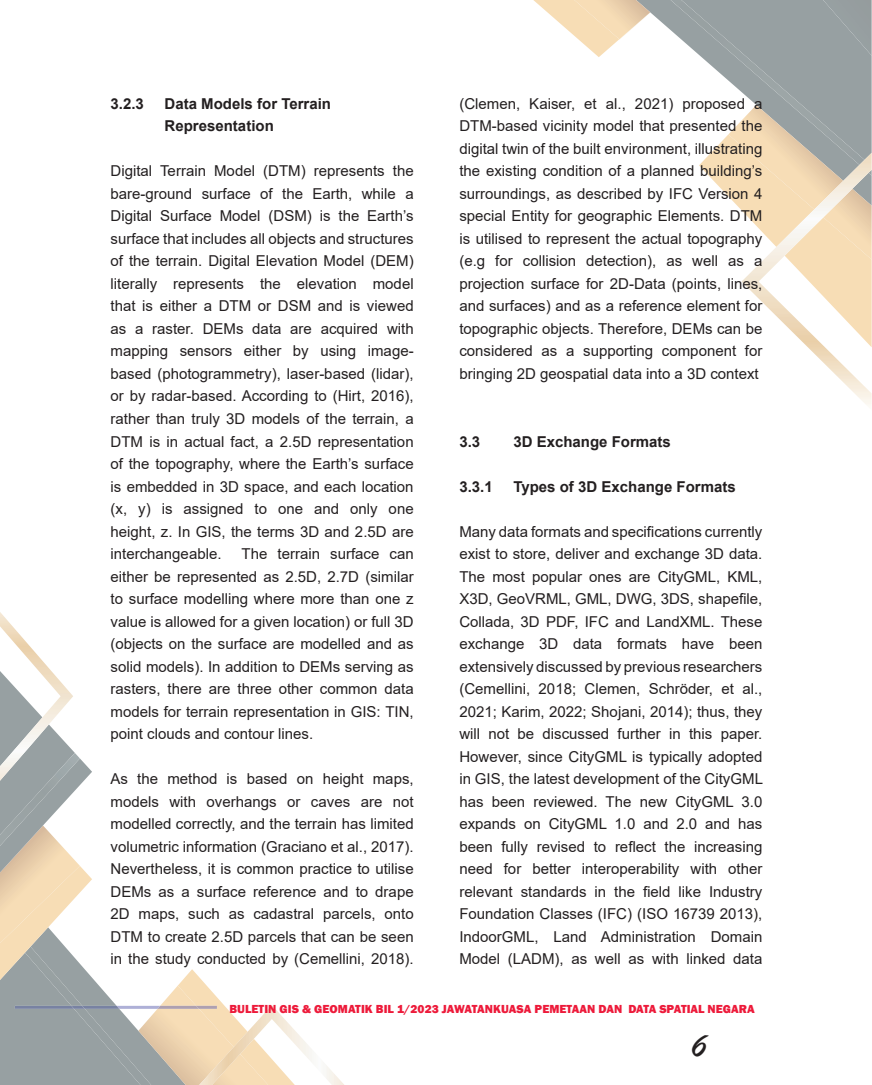
<style>
.page{position:relative;width:872px;height:1085px;background:#fff}
.page>*{position:absolute;margin:0;border:0;box-sizing:border-box;transform-origin:0 0}
.t1{font:36px "Brush Script";color:#231f20}
.t2{font:15px/22.5px "Arial";color:#231f20;text-align:justify}
.t3{font:700 15px/22.5px "Arial";color:#231f20}
.t4{font:800 12px "Franklin Gothic";letter-spacing:.005em;color:#ed1a3a}
</style>
<div class="page">
<svg style="left:650px;top:0;width:20px;height:30px"></svg>
<svg style="left:533px;top:0;width:117px;height:57px"></svg>
<svg style="left:670px;top:0;width:201px;height:405px"></svg>
<svg style="left:0;top:612px;width:343px;height:472px"></svg>
<p class="t3" style="left:111px;top:92px;width:35px">3.2.3</p>
<p class="t3" style="left:165px;top:92px;width:168px">Data Models for Terrain<br>Representation</p>
<p class="t2" style="left:111px;top:160px;width:304px">Digital Terrain Model (DTM) represents the bare-ground surface of the Earth, while a Digital Surface Model (DSM) is the Earth’s surface that includes all objects and structures of the terrain. Digital Elevation Model (DEM) literally represents the elevation model that is either a DTM or DSM and is viewed as a raster. DEMs data are acquired with mapping sensors either by using image&shy;based (photogrammetry), laser-based (lidar), or by radar-based. According to (Hirt, 2016), rather than truly 3D models of the terrain, a DTM is in actual fact, a 2.5D representation of the topography, where the Earth’s surface is embedded in 3D space, and each location (x, y) is assigned to one and only one height, z. In GIS, the terms 3D and 2.5D are interchangeable.</p>
<p class="t2" style="left:111px;top:542px;width:304px;text-indent:131px">The terrain surface can either be represented as 2.5D, 2.7D (similar to surface modelling where more than one z value is allowed for a given location) or full 3D (objects on the surface are modelled and as solid models). In addition to DEMs serving as rasters, there are three other common data models for terrain representation in GIS: TIN, point clouds and contour lines.</p>
<p class="t2" style="left:111px;top:767px;width:304px">As the method is based on height maps, models with overhangs or caves are not modelled correctly, and the terrain has limited volumetric information (Graciano et al., 2017).<br>Nevertheless, it is common practice to utilise DEMs as a surface reference and to drape 2D maps, such as cadastral parcels, onto DTM to create 2.5D parcels that can be seen in the study conducted by (Cemellini, 2018).</p>
<p class="t2" style="left:459px;top:92px;width:304px">(Clemen, Kaiser, et al., 2021) proposed a DTM-based vicinity model that presented the digital twin of the built environment, illustrating the existing condition of a planned building’s surroundings, as described by IFC Version 4 special Entity for geographic Elements. DTM is utilised to represent the actual topography (e.g for collision detection), as well as a projection surface for 2D-Data (points, lines, and surfaces) and as a reference element for topographic objects. Therefore, DEMs can be considered as a supporting component for bringing 2D geospatial data into a 3D context</p>
<p class="t3" style="left:459px;top:430px;width:22px">3.3</p>
<p class="t3" style="left:513px;top:430px;width:159px">3D Exchange Formats</p>
<p class="t3" style="left:459px;top:475px;width:35px">3.3.1</p>
<p class="t3" style="left:513px;top:475px;width:224px">Types of 3D Exchange Formats</p>
<p class="t2" style="left:459px;top:520px;width:305px">Many data formats and specifications currently exist to store, deliver and exchange 3D data.<br>The most popular ones are CityGML, KML, X3D, GeoVRML, GML, DWG, 3DS, shapefile, Collada, 3D PDF, IFC and LandXML. These exchange 3D data formats have been extensively discussed by previous researchers (Cemellini, 2018; Clemen, Schröder, et al., 2021; Karim, 2022; Shojani, 2014); thus, they will not be discussed further in this paper.<br>However, since CityGML is typically adopted in GIS, the latest development of the CityGML has been reviewed. The new CityGML 3.0 expands on CityGML 1.0 and 2.0 and has been fully revised to reflect the increasing need for better interoperability with other relevant standards in the field like Industry Foundation Classes (IFC) (ISO 16739 2013), IndoorGML, Land Administration Domain Model (LADM), as well as with linked data</p>
<p class="t4" style="left:229px;top:1000px;width:527px">BULETIN GIS &amp; GEOMATIK BIL 1/2023 JAWATANKUASA PEMETAAN DAN DATA SPATIAL NEGARA</p>
<h1 class="t1" style="left:691px;top:1022px;width:17px">6</h1>
</div>
